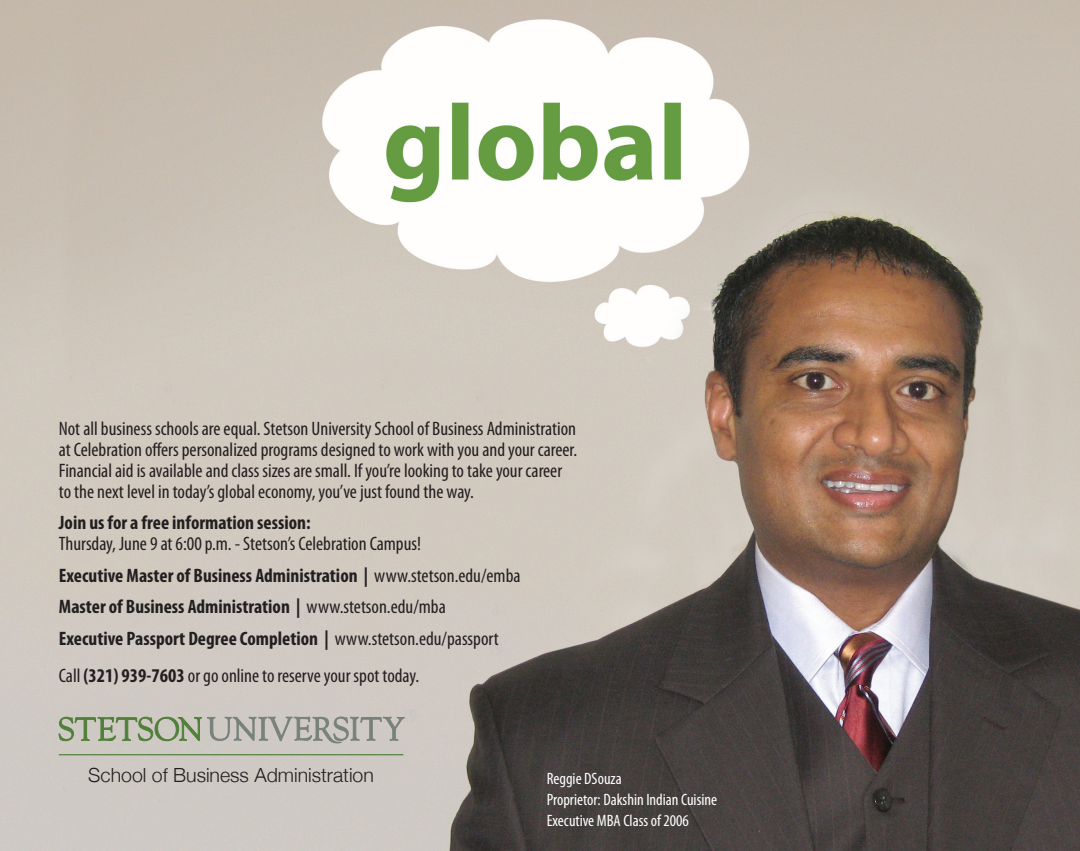
<style>
.page{position:relative;width:1080px;height:851px;background:#fff}
.page>*{position:absolute;margin:0;border:0;box-sizing:border-box;transform-origin:0 0}
.t1{font:condensed 19.5px/21px "Myriad Pro";color:#231f20}
.t2{font:700 condensed 19.5px "Myriad Pro";color:#231f20}
.t3{font:300 19.5px "Helvetica Neue";color:#231f20}
.t4{font:condensed 16.5px/21px "Myriad Pro";color:#fff}
.s1{font-weight:700}
</style>
<div class="page">
<img style="left:0;top:1px;width:1080px;height:849px">
<hr style="left:59px;top:754px;width:344px;height:1px;background:#52803a">
<svg style="left:59px;top:716px;width:345px;height:27px;background:#aeb3a4"></svg>
<p class="t1" style="left:59px;top:417px;width:520px">Not all business schools are equal. Stetson University School of Business Administration at Celebration offers personalized programs designed to work with you and your career.<br>Financial aid is available and class sizes are small. If you’re looking to take your career to the next level in today’s global economy, you’ve just found the way.</p>
<p class="t2" style="left:59px;top:510px;width:253px">Join us for a free information session:</p>
<p class="t1" style="left:59px;top:528px;width:463px;line-height:31.5px">Thursday, June 9 at 6:00 p.m. - Stetson’s Celebration Campus!<br><span class="s1">Executive Master of Business Administration |</span> www.stetson.edu/emba <span class="s1">Master of Business Administration |</span> www.stetson.edu/mba<br><span class="s1">Executive Passport Degree Completion |</span> www.stetson.edu/passport</p>
<p class="t1" style="left:59px;top:665px;width:362px">Call <span class="s1">(321) 939-7603</span> or go online to reserve your spot today.</p>
<p class="t3" style="left:88px;top:762px;width:287px">School of Business Administration</p>
<p class="t4" style="left:547px;top:767px;width:172px">Reggie DSouza<br>Proprietor: Dakshin Indian Cuisine<br>Executive MBA Class of 2006</p>
</div>
